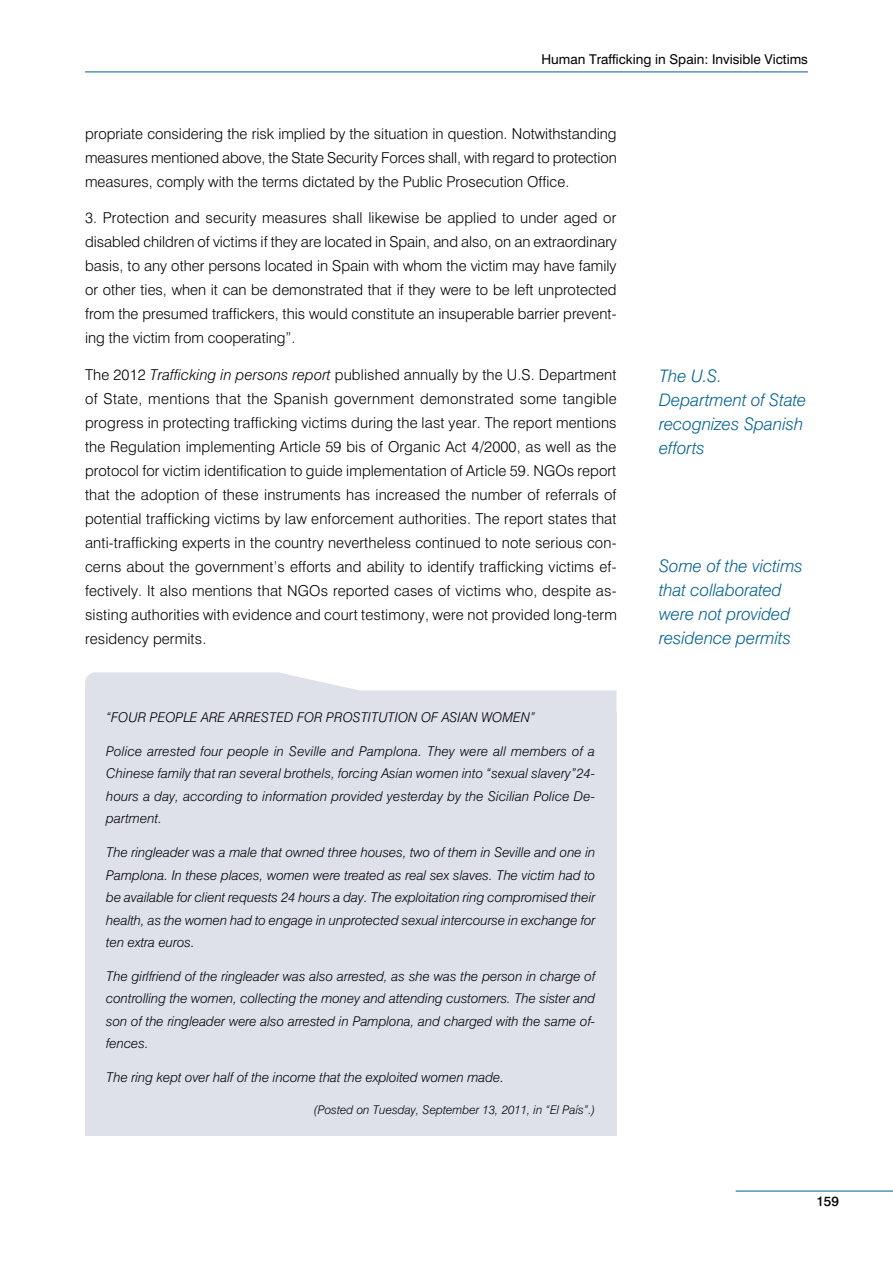
<style>
.page{position:relative;width:893px;height:1263px;background:#fff}
.page>*{position:absolute;margin:0;border:0;box-sizing:border-box;transform-origin:0 0}
.t1{font:italic 300 17.25px/24px "Swiss 721 BT";color:#006090}
.Texto{font:300 15px/24px "Swiss 721 BT";color:#000;text-align:justify}
.t2{font:italic 300 13.5px/22.5px "Swiss 721 BT";color:#000;text-align:justify}
.t3{font:13.5px "Swiss 721 BT";color:#000}
.t4{font:500 13.5px "Swiss 721 BT";color:#000}
.t5{font:italic 300 12px "Swiss 721 BT";color:#000}
.s1{font-style:italic}
</style>
<div class="page">
<hr style="left:85px;top:72px;width:723px;height:1px;background:#006090">
<hr style="left:736px;top:1191px;width:157px;height:1px;background:#006090">
<svg style="left:85px;top:672px;width:532px;height:40px"></svg>
<div style="left:85px;top:712px;width:532px;height:423px;background:#dee1ea"></div>
<p class="t3" style="left:541px;top:51px;width:268px">Human Trafficking in Spain: Invisible Victims</p>
<p class="Texto" style="left:85px;top:122px;width:533px">propriate considering the risk implied by the situation in question. Notwithstanding measures mentioned above, the State Security Forces shall, with regard to protection measures, comply with the terms dictated by the Public Prosecution Office.</p>
<p class="Texto" style="left:85px;top:206px;width:533px">3. Protection and security measures shall likewise be applied to under aged or disabled children of victims if they are located in Spain, and also, on an extraordinary basis, to any other persons located in Spain with whom the victim may have family or other ties, when it can be demonstrated that if they were to be left unprotected from the presumed traffickers, this would constitute an insuperable barrier prevent&shy;ing the victim from cooperating”.</p>
<p class="Texto" style="left:85px;top:362px;width:533px">The 2012 <span class="s1">Trafficking in persons report</span> published annually by the U.S. Department of State, mentions that the Spanish government demonstrated some tangible progress in protecting trafficking victims during the last year. The report mentions the Regulation implementing Article 59 bis of Organic Act 4/2000, as well as the protocol for victim identification to guide implementation of Article 59. NGOs report that the adoption of these instruments has increased the number of referrals of potential trafficking victims by law enforcement authorities. The report states that anti-trafficking experts in the country nevertheless continued to note serious con&shy;cerns about the government’s efforts and ability to identify trafficking victims ef&shy;fectively. It also mentions that NGOs reported cases of victims who, despite as&shy;sisting authorities with evidence and court testimony, were not provided long-term residency permits.</p>
<p class="t2" style="left:106px;top:706px;width:430px">“FOUR PEOPLE ARE ARRESTED FOR PROSTITUTION OF ASIAN WOMEN”</p>
<p class="t2" style="left:106px;top:740px;width:490px">Police arrested four people in Seville and Pamplona. They were all members of a Chinese family that ran several brothels, forcing Asian women into “sexual slavery”24- hours a day, according to information provided yesterday by the Sicilian Police De&shy;partment.</p>
<p class="t2" style="left:106px;top:841px;width:491px">The ringleader was a male that owned three houses, two of them in Seville and one in Pamplona. In these places, women were treated as real sex slaves. The victim had to be available for client requests 24 hours a day. The exploitation ring compromised their health, as the women had to engage in unprotected sexual intercourse in exchange for ten extra euros.</p>
<p class="t2" style="left:106px;top:965px;width:491px">The girlfriend of the ringleader was also arrested, as she was the person in charge of controlling the women, collecting the money and attending customers. The sister and son of the ringleader were also arrested in Pamplona, and charged with the same of&shy;fences.</p>
<p class="t2" style="left:106px;top:1066px;width:399px">The ring kept over half of the income that the exploited women made.</p>
<p class="t5" style="left:314px;top:1102px;width:283px">(Posted on Tuesday, September 13, 2011, in “El País”.)</p>
<p class="t1" style="left:659px;top:364px;width:149px">The U.S.<br>Department of State recognizes Spanish efforts</p>
<p class="t1" style="left:659px;top:553px;width:145px">Some of the victims that collaborated were not provided residence permits</p>
<p class="t4" style="left:816px;top:1193px;width:24px">159</p>
</div>
